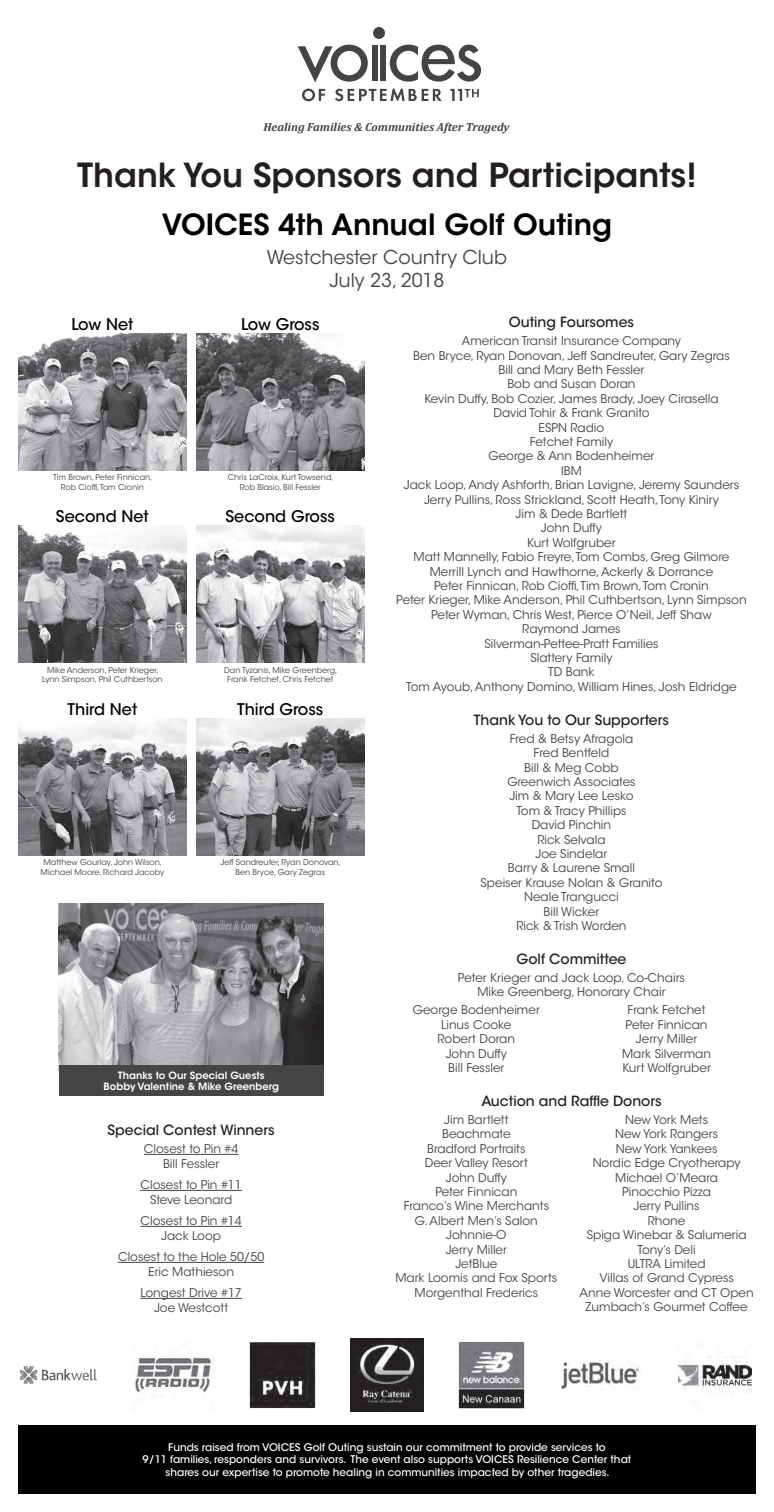
<style>
.page{position:relative;width:774px;height:1512px;background:#fff}
.page>*{position:absolute;margin:0;border:0;box-sizing:border-box;transform-origin:0 0}
.t1{font:600 33px "ITC Avant Garde Std";color:#231f20}
.t2{font:600 29px "ITC Avant Garde Std";color:#000}
.t3{font:19px "ITC Avant Garde Std";color:#444545}
.t4{font:500 16px "ITC Avant Garde Std";color:#000}
.t5{font:500 14px "ITC Avant Garde Std";color:#231f20}
.t6{font:12px/14.4px "ITC Avant Garde Std";color:#444545;text-align:center}
.t7{font:italic 700 11.8px "Cambria";color:#434545}
.t8{font:500 10.5px/12.6px "ITC Avant Garde Std";color:#fff;text-align:center}
.t9{font:600 10px "ITC Avant Garde Std";color:#fff}
.t10{font:8px "ITC Avant Garde Std";color:#444545}
</style>
<div class="page">
<svg style="left:450px;top:89px;width:29px;height:12px"></svg>
<svg style="left:390px;top:45px;width:91px;height:37px"></svg>
<div style="left:380px;top:45px;width:5px;height:36px;background:#434545"></div>
<div style="left:372px;top:45px;width:5px;height:36px;background:#434545"></div>
<div style="left:373px;top:27px;width:12px;height:12px;background:#434545;border-radius:50%"></div>
<svg style="left:335px;top:89px;width:107px;height:12px"></svg>
<svg style="left:298px;top:45px;width:70px;height:37px"></svg>
<svg style="left:302px;top:89px;width:23px;height:12px"></svg>
<div style="left:18px;top:1425px;width:738px;height:69px;background:#000"></div>
<img style="left:18px;top:333px;width:169px;height:137px">
<img style="left:196px;top:333px;width:168px;height:137px">
<img style="left:18px;top:526px;width:169px;height:137px">
<img style="left:196px;top:526px;width:168px;height:137px">
<img style="left:18px;top:718px;width:169px;height:137px">
<img style="left:196px;top:718px;width:168px;height:137px">
<hr style="left:144px;top:1154px;width:94px;height:1px;background:#444545">
<hr style="left:141px;top:1190px;width:101px;height:1px;background:#444545">
<hr style="left:141px;top:1226px;width:101px;height:1px;background:#444545">
<hr style="left:118px;top:1262px;width:146px;height:1px;background:#444545">
<hr style="left:140px;top:1298px;width:102px;height:1px;background:#444545">
<img style="left:20px;top:1366px;width:77px;height:18px">
<img style="left:134px;top:1356px;width:80px;height:39px">
<img style="left:561px;top:1360px;width:79px;height:29px">
<img style="left:351px;top:1339px;width:72px;height:72px">
<img style="left:458px;top:1341px;width:67px;height:68px">
<img style="left:249px;top:1342px;width:67px;height:67px">
<img style="left:679px;top:1356px;width:72px;height:35px">
<img style="left:59px;top:904px;width:265px;height:161px">
<div style="left:59px;top:1065px;width:265px;height:31px;background:#444545"></div>
<p class="t7" style="left:263px;top:119px;width:248px">Healing Families &amp; Communities After Tragedy</p>
<p class="t1" style="left:77px;top:154px;width:621px">Thank You Sponsors and Participants!</p>
<p class="t2" style="left:162px;top:206px;width:452px">VOICES 4th Annual Golf Outing</p>
<p class="t3" style="left:267px;top:246px;width:242px">Westchester Country Club</p>
<p class="t3" style="left:329px;top:269px;width:117px">July 23, 2018</p>
<p class="t4" style="left:71px;top:314px;width:64px">Low Net</p>
<p class="t4" style="left:241px;top:314px;width:80px">Low Gross</p>
<p class="t10" style="left:228px;top:472px;width:108px">Chris LaCroix, Kurt Towsend,</p>
<p class="t10" style="left:240px;top:482px;width:82px">Rob Blasio, Bill Fessler</p>
<p class="t10" style="left:53px;top:472px;width:101px">Tim Brown, Peter Finnican,</p>
<p class="t10" style="left:61px;top:482px;width:85px">Rob Cioffi, Tom Cronin</p>
<p class="t4" style="left:56px;top:507px;width:94px">Second Net</p>
<p class="t4" style="left:226px;top:507px;width:111px">Second Gross</p>
<p class="t10" style="left:224px;top:665px;width:115px">Dan Tyzanis, Mike Greenberg,</p>
<p class="t10" style="left:227px;top:674px;width:108px">Frank Fetchet, Chris Fetchet</p>
<p class="t10" style="left:47px;top:665px;width:113px">Mike Anderson, Peter Krieger,</p>
<p class="t10" style="left:42px;top:674px;width:122px">Lynn Simpson, Phil Cuthbertson</p>
<p class="t4" style="left:68px;top:699px;width:71px">Third Net</p>
<p class="t4" style="left:237px;top:699px;width:88px">Third Gross</p>
<p class="t10" style="left:44px;top:857px;width:120px">Matthew Gourlay, John Wilson,</p>
<p class="t10" style="left:41px;top:867px;width:125px">Michael Moore, Richard Jacoby</p>
<p class="t10" style="left:221px;top:857px;width:122px">Jeff Sandreuter, Ryan Donovan,</p>
<p class="t10" style="left:236px;top:867px;width:91px">Ben Bryce, Gary Zegras</p>
<p class="t9" style="left:118px;top:1069px;width:148px">Thanks to Our Special Guests</p>
<p class="t9" style="left:104px;top:1080px;width:177px">Bobby Valentine &amp; Mike Greenberg</p>
<p class="t5" style="left:108px;top:1121px;width:169px">Special Contest Winners</p>
<p class="t6" style="left:144px;top:1142px;width:96px">Closest to Pin #4</p>
<p class="t6" style="left:163px;top:1156px;width:58px">Bill Fessler</p>
<p class="t6" style="left:141px;top:1178px;width:103px">Closest to Pin #11</p>
<p class="t6" style="left:150px;top:1192px;width:84px">Steve Leonard</p>
<p class="t6" style="left:141px;top:1214px;width:103px">Closest to Pin #14</p>
<p class="t6" style="left:161px;top:1228px;width:61px">Jack Loop</p>
<p class="t6" style="left:118px;top:1250px;width:148px">Closest to the Hole 50/50</p>
<p class="t6" style="left:148px;top:1264px;width:87px">Eric Mathieson</p>
<p class="t6" style="left:140px;top:1286px;width:103px">Longest Drive #17</p>
<p class="t6" style="left:154px;top:1300px;width:76px">Joe Westcott</p>
<p class="t5" style="left:509px;top:313px;width:127px">Outing Foursomes</p>
<p class="t6" style="left:462px;top:334px;width:221px">American Transit Insurance Company</p>
<p class="t6" style="left:413px;top:348px;width:318px">Ben Bryce, Ryan Donovan, Jeff Sandreuter, Gary Zegras</p>
<p class="t6" style="left:499px;top:363px;width:147px">Bill and Mary Beth Fessler</p>
<p class="t6" style="left:507px;top:377px;width:130px">Bob and Susan Doran</p>
<p class="t6" style="left:424px;top:391px;width:296px">Kevin Duffy, Bob Cozier, James Brady, Joey Cirasella</p>
<p class="t6" style="left:493px;top:406px;width:158px">David Tohir &amp; Frank Granito</p>
<p class="t6" style="left:539px;top:420px;width:67px">ESPN Radio</p>
<p class="t6" style="left:530px;top:435px;width:85px">Fetchet Family</p>
<p class="t6" style="left:489px;top:449px;width:167px">George &amp; Ann Bodenheimer</p>
<p class="t6" style="left:561px;top:463px;width:22px">IBM</p>
<p class="t6" style="left:404px;top:478px;width:337px">Jack Loop, Andy Ashforth, Brian Lavigne, Jeremy Saunders</p>
<p class="t6" style="left:424px;top:492px;width:296px">Jerry Pullins, Ross Strickland, Scott Heath, Tony Kiniry</p>
<p class="t6" style="left:516px;top:507px;width:113px">Jim &amp; Dede Bartlett</p>
<p class="t6" style="left:541px;top:521px;width:63px">John Duffy</p>
<p class="t6" style="left:527px;top:535px;width:90px">Kurt Wolfgruber</p>
<p class="t6" style="left:414px;top:550px;width:317px">Matt Mannelly, Fabio Freyre, Tom Combs, Greg Gilmore</p>
<p class="t6" style="left:430px;top:564px;width:285px">Merrill Lynch and Hawthorne, Ackerly &amp; Dorrance</p>
<p class="t6" style="left:434px;top:579px;width:276px">Peter Finnican, Rob Cioffi, Tim Brown, Tom Cronin</p>
<p class="t6" style="left:396px;top:593px;width:352px">Peter Krieger, Mike Anderson, Phil Cuthbertson, Lynn Simpson</p>
<p class="t6" style="left:431px;top:607px;width:282px">Peter Wyman, Chris West, Pierce O’Neil, Jeff Shaw</p>
<p class="t6" style="left:522px;top:622px;width:100px">Raymond James</p>
<p class="t6" style="left:484px;top:636px;width:176px">Silverman-Pettee-Pratt Families</p>
<p class="t6" style="left:530px;top:651px;width:84px">Slattery Family</p>
<p class="t6" style="left:548px;top:665px;width:48px">TD Bank</p>
<p class="t6" style="left:406px;top:679px;width:332px">Tom Ayoub, Anthony Domino, William Hines, Josh Eldridge</p>
<p class="t5" style="left:474px;top:711px;width:197px">Thank You to Our Supporters</p>
<p class="t6" style="left:510px;top:731px;width:125px">Fred &amp; Betsy Afragola</p>
<p class="t6" style="left:534px;top:746px;width:77px">Fred Bentfeld</p>
<p class="t6" style="left:524px;top:760px;width:96px">Bill &amp; Meg Cobb</p>
<p class="t6" style="left:507px;top:775px;width:130px">Greenwich Associates</p>
<p class="t6" style="left:509px;top:789px;width:126px">Jim &amp; Mary Lee Lesko</p>
<p class="t6" style="left:516px;top:803px;width:112px">Tom &amp; Tracy Phillips</p>
<p class="t6" style="left:532px;top:818px;width:81px">David Pinchin</p>
<p class="t6" style="left:537px;top:832px;width:70px">Rick Selvala</p>
<p class="t6" style="left:536px;top:847px;width:73px">Joe Sindelar</p>
<p class="t6" style="left:508px;top:861px;width:129px">Barry &amp; Laurene Small</p>
<p class="t6" style="left:481px;top:875px;width:183px">Speiser Krause Nolan &amp; Granito</p>
<p class="t6" style="left:524px;top:890px;width:96px">Neale Trangucci</p>
<p class="t6" style="left:544px;top:904px;width:57px">Bill Wicker</p>
<p class="t6" style="left:516px;top:919px;width:112px">Rick &amp; Trish Worden</p>
<p class="t5" style="left:517px;top:950px;width:111px">Golf Committee</p>
<p class="t6" style="left:458px;top:971px;width:229px">Peter Krieger and Jack Loop, Co-Chairs</p>
<p class="t6" style="left:477px;top:985px;width:190px">Mike Greenberg, Honorary Chair</p>
<p class="t6" style="left:413px;top:1003px;width:129px">George Bodenheimer</p>
<p class="t6" style="left:441px;top:1017px;width:72px">Linus Cooke</p>
<p class="t6" style="left:438px;top:1032px;width:79px">Robert Doran</p>
<p class="t6" style="left:446px;top:1046px;width:63px">John Duffy</p>
<p class="t6" style="left:448px;top:1061px;width:58px">Bill Fessler</p>
<p class="t6" style="left:622px;top:1003px;width:91px">Frank Fetchet<br>Peter Finnican<br>Jerry Miller<br>Mark Silverman<br>Kurt Wolfgruber</p>
<p class="t5" style="left:481px;top:1092px;width:182px">Auction and Raffle Donors</p>
<p class="t6" style="left:444px;top:1113px;width:66px">Jim Bartlett</p>
<p class="t6" style="left:442px;top:1127px;width:70px">Beachmate</p>
<p class="t6" style="left:427px;top:1141px;width:100px">Bradford Portraits</p>
<p class="t6" style="left:425px;top:1156px;width:105px">Deer Valley Resort</p>
<p class="t6" style="left:446px;top:1170px;width:63px">John Duffy</p>
<p class="t6" style="left:435px;top:1185px;width:84px">Peter Finnican</p>
<p class="t6" style="left:404px;top:1199px;width:147px">Franco’s Wine Merchants</p>
<p class="t6" style="left:415px;top:1213px;width:125px">G. Albert Men’s Salon</p>
<p class="t6" style="left:446px;top:1228px;width:62px">Johnnie-O</p>
<p class="t6" style="left:446px;top:1242px;width:63px">Jerry Miller</p>
<p class="t6" style="left:455px;top:1257px;width:43px">JetBlue</p>
<p class="t6" style="left:395px;top:1271px;width:163px">Mark Loomis and Fox Sports</p>
<p class="t6" style="left:415px;top:1285px;width:125px">Morgenthal Frederics</p>
<p class="t6" style="left:579px;top:1113px;width:176px">New York Mets<br>New York Rangers<br>New York Yankees<br>Nordic Edge Cryotherapy<br>Michael O’Meara<br>Pinocchio Pizza<br>Jerry Pullins<br>Rhone<br>Spiga Winebar &amp; Salumeria<br>Tony’s Deli<br>ULTRA Limited<br>Villas of Grand Cypress<br>Anne Worcester and CT Open<br>Zumbach’s Gourmet Coffee</p>
<p class="t8" style="left:143px;top:1441px;width:490px">Funds raised from VOICES Golf Outing sustain our commitment to provide services to<br>9/11 families, responders and survivors. The event also supports VOICES Resilience Center that shares our expertise to promote healing in communities impacted by other tragedies.</p>
</div>
